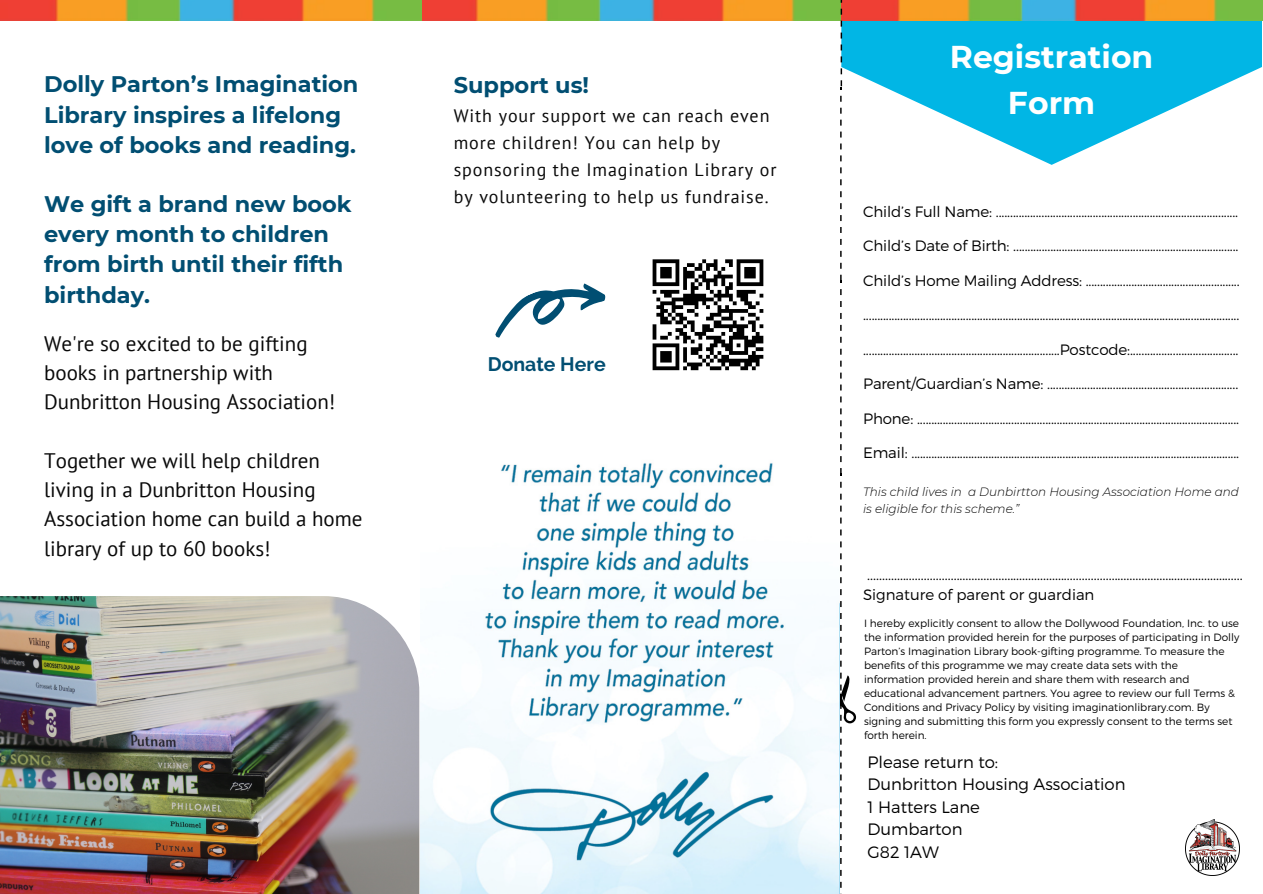
<style>
.page{position:relative;width:1263px;height:894px;background:#fff}
.page>*{position:absolute;margin:0;border:0;box-sizing:border-box;transform-origin:0 0}
.t1{font:700 31.5px "Montserrat";color:#fff}
.t2{font:700 22.5px/30.3px "Montserrat";color:#014e72}
.t3{font:21px/29.2px "PT Sans";color:#090909}
.t4{font:700 19.5px "Raleway";color:#014e72}
.t5{font:18px/27px "PT Sans";letter-spacing:.05em;color:#090909}
.t6{font:300 16.5px "Montserrat";color:#000}
.t7{font:300 15px/20px "Montserrat";letter-spacing:-.01em;color:#000}
.t8{font:italic 300 12px/17px "Montserrat";color:#000}
.t9{font:300 10.5px/14px "Montserrat";color:#000}
</style>
<div class="page">
<img style="left:422px;top:0;width:841px;height:20px">
<svg style="left:841px;top:0;width:421px;height:165px;fill:#01b6e5"></svg>
<svg style="left:840px;top:660px;width:2px;height:6px"></svg>
<svg style="left:840px;top:648px;width:2px;height:6px"></svg>
<svg style="left:840px;top:636px;width:2px;height:6px"></svg>
<svg style="left:840px;top:624px;width:2px;height:6px"></svg>
<svg style="left:840px;top:601px;width:2px;height:17px"></svg>
<svg style="left:840px;top:589px;width:2px;height:6px"></svg>
<svg style="left:840px;top:577px;width:2px;height:6px"></svg>
<svg style="left:840px;top:565px;width:2px;height:6px"></svg>
<svg style="left:840px;top:553px;width:2px;height:6px"></svg>
<svg style="left:840px;top:541px;width:2px;height:6px"></svg>
<svg style="left:840px;top:529px;width:2px;height:6px"></svg>
<svg style="left:840px;top:517px;width:2px;height:6px"></svg>
<svg style="left:840px;top:505px;width:2px;height:6px"></svg>
<svg style="left:840px;top:881px;width:2px;height:6px"></svg>
<svg style="left:840px;top:869px;width:2px;height:6px"></svg>
<svg style="left:840px;top:810px;width:2px;height:6px"></svg>
<svg style="left:840px;top:798px;width:2px;height:6px"></svg>
<svg style="left:840px;top:786px;width:2px;height:6px"></svg>
<svg style="left:840px;top:774px;width:2px;height:6px"></svg>
<svg style="left:840px;top:762px;width:2px;height:6px"></svg>
<svg style="left:840px;top:750px;width:2px;height:6px"></svg>
<svg style="left:840px;top:738px;width:2px;height:6px"></svg>
<svg style="left:840px;top:672px;width:16px;height:60px"></svg>
<svg style="left:840px;top:468px;width:2px;height:31px"></svg>
<svg style="left:840px;top:456px;width:2px;height:6px"></svg>
<svg style="left:840px;top:444px;width:2px;height:6px"></svg>
<svg style="left:840px;top:432px;width:2px;height:6px"></svg>
<svg style="left:840px;top:420px;width:2px;height:6px"></svg>
<svg style="left:840px;top:408px;width:2px;height:6px"></svg>
<svg style="left:840px;top:396px;width:2px;height:6px"></svg>
<svg style="left:840px;top:384px;width:2px;height:6px"></svg>
<svg style="left:840px;top:372px;width:2px;height:6px"></svg>
<svg style="left:840px;top:360px;width:2px;height:6px"></svg>
<svg style="left:840px;top:348px;width:2px;height:6px"></svg>
<svg style="left:840px;top:325px;width:2px;height:6px"></svg>
<svg style="left:840px;top:313px;width:2px;height:6px"></svg>
<svg style="left:840px;top:275px;width:2px;height:32px"></svg>
<svg style="left:840px;top:263px;width:2px;height:6px"></svg>
<svg style="left:840px;top:251px;width:2px;height:6px"></svg>
<svg style="left:840px;top:239px;width:2px;height:6px"></svg>
<svg style="left:840px;top:227px;width:2px;height:6px"></svg>
<svg style="left:840px;top:215px;width:2px;height:6px"></svg>
<svg style="left:840px;top:203px;width:2px;height:6px"></svg>
<svg style="left:840px;top:191px;width:2px;height:6px"></svg>
<svg style="left:840px;top:179px;width:2px;height:6px"></svg>
<svg style="left:840px;top:167px;width:2px;height:6px"></svg>
<svg style="left:840px;top:155px;width:2px;height:6px"></svg>
<svg style="left:840px;top:143px;width:2px;height:6px"></svg>
<svg style="left:840px;top:131px;width:2px;height:6px"></svg>
<svg style="left:840px;top:108px;width:2px;height:6px"></svg>
<svg style="left:840px;top:96px;width:2px;height:6px"></svg>
<svg style="left:841px;top:33px;width:1px;height:17px"></svg>
<img style="left:0;top:0;width:422px;height:20px">
<svg style="left:495px;top:283px;width:111px;height:55px"></svg>
<img style="left:1186px;top:819px;width:54px;height:56px">
<img style="left:420px;top:462px;width:420px;height:430px">
<svg style="left:652px;top:259px;width:112px;height:112px"></svg>
<img style="left:0;top:596px;width:419px;height:297px">
<p class="t2" style="left:44px;top:69px;width:316px">Dolly Parton’s Imagination<br>Library inspires a lifelong love of books and reading.</p>
<p class="t2" style="left:44px;top:188px;width:309px">We gift a brand new book every month to children from birth until their fifth birthday.</p>
<p class="t3" style="left:44px;top:328px;width:293px">We're so excited to be gifting books in partnership with<br>Dunbritton Housing Association!</p>
<p class="t3" style="left:44px;top:445px;width:320px">Together we will help children living in a Dunbritton Housing<br>Association home can build a home library of up to 60 books!</p>
<p class="t2" style="left:454px;top:70px;width:137px">Support us!</p>
<p class="t5" style="left:454px;top:102px;width:324px">With your support we can reach even more children! You can help by sponsoring the Imagination Library or by volunteering to help us fundraise.</p>
<p class="t4" style="left:488px;top:353px;width:119px">Donate Here</p>
<p class="t1" style="left:950px;top:37px;width:205px">Registration</p>
<p class="t1" style="left:1008px;top:83px;width:89px">Form</p>
<p class="t7" style="left:863px;top:201px;width:377px">Child’s Full Name: .....................................................................................</p>
<p class="t7" style="left:863px;top:235px;width:377px">Child’s Date of Birth: ...............................................................................</p>
<p class="t7" style="left:863px;top:270px;width:378px">Child’s Home Mailing Address: ......................................................</p>
<p class="t7" style="left:863px;top:304px;width:378px">....................................................................................................................................</p>
<p class="t7" style="left:863px;top:338px;width:377px">.....................................................................Postcode:......................................</p>
<p class="t7" style="left:863px;top:373px;width:377px">Parent/Guardian’s Name: ...................................................................</p>
<p class="t7" style="left:863px;top:407px;width:378px">Phone: .................................................................................................................</p>
<p class="t7" style="left:863px;top:442px;width:378px">Email: ...................................................................................................................</p>
<p class="t8" style="left:863px;top:482px;width:377px">This child lives in a Dunbirtton Housing Association Home and is eligible for this scheme.”</p>
<p class="t7" style="left:863px;top:563px;width:381px">..............................................................................................................................<br>Signature of parent or guardian</p>
<p class="t9" style="left:864px;top:615px;width:377px">I hereby explicitly consent to allow the Dollywood Foundation, Inc. to use the information provided herein for the purposes of participating in Dolly Parton’s Imagination Library book-gifting programme. To measure the benefits of this programme we may create data sets with the information provided herein and share them with research and educational advancement partners. You agree to review our full Terms &amp; Conditions and Privacy Policy by visiting imaginationlibrary.com. By signing and submitting this form you expressly consent to the terms set forth herein.</p>
<p class="t6" style="left:867px;top:750px;width:132px">Please return to:</p>
<p class="t6" style="left:867px;top:773px;width:260px">Dunbritton Housing Association</p>
<p class="t6" style="left:867px;top:795px;width:114px">1 Hatters Lane</p>
<p class="t6" style="left:867px;top:818px;width:97px">Dumbarton</p>
<p class="t6" style="left:867px;top:840px;width:73px">G82 1AW</p>
</div>
